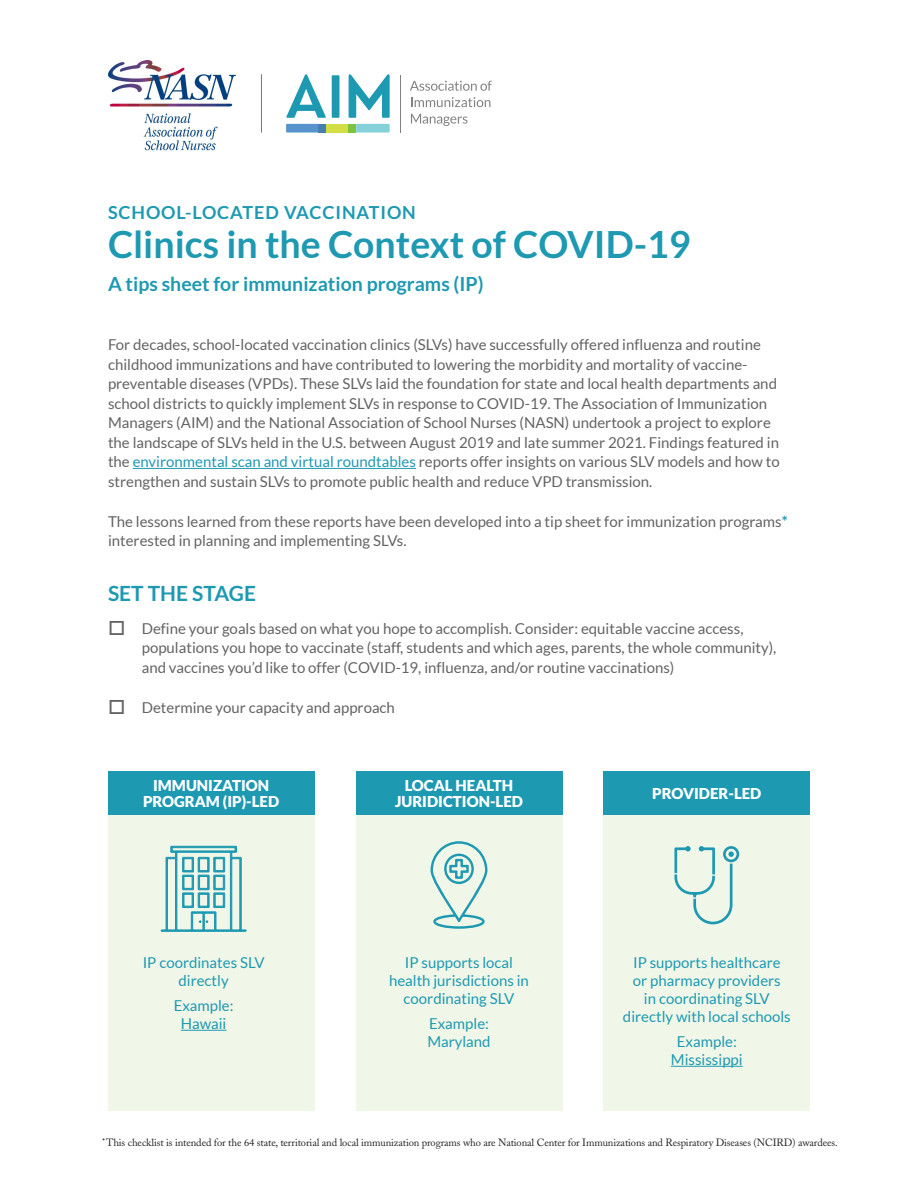
<style>
.page{position:relative;width:918px;height:1188px;background:#fff}
.page>*{position:absolute;margin:0;border:0;box-sizing:border-box;transform-origin:0 0}
.t1{font:700 37.5px "Lato";color:#1e99b2}
.t2{font:700 21px "Lato";color:#1e99b2}
.t3{font:700 19.5px "Lato";color:#1e99b2}
.t4{font:700 18px "Lato";letter-spacing:.05em;color:#1e99b2}
.t5{font:15px/19.5px "Lato";color:#636366}
.t6{font:15px/18px "Lato";color:#1e99b2;text-align:center}
.t7{font:900 15px/16.5px "Lato";color:#fff;text-align:center}
.t8{font:10.5px "Adobe Caslon";letter-spacing:-.01em;color:#231f20}
.s1{color:#1e99b2}
.s2{font-weight:700;color:#1e99b2}
</style>
<div class="page">
<div style="left:108px;top:814px;width:206px;height:297px;background:#f0f7e8"></div>
<div style="left:356px;top:814px;width:206px;height:297px;background:#f0f7e8"></div>
<div style="left:604px;top:814px;width:206px;height:297px;background:#f0f7e8"></div>
<hr style="left:133px;top:468px;width:283px;height:1px;background:#1e99b2">
<hr style="left:181px;top:1030px;width:45px;height:1px;background:#1e99b2">
<hr style="left:671px;top:1066px;width:72px;height:1px;background:#1e99b2">
<svg style="left:160px;top:846px;width:87px;height:86px"></svg>
<svg style="left:430px;top:841px;width:58px;height:88px"></svg>
<svg style="left:674px;top:846px;width:65px;height:78px"></svg>
<div style="left:604px;top:771px;width:206px;height:43px;background:#1e99b2"></div>
<div style="left:356px;top:771px;width:206px;height:43px;background:#1e99b2"></div>
<div style="left:108px;top:771px;width:206px;height:43px;background:#1e99b2"></div>
<svg style="left:286px;top:74px;width:40px;height:44px"></svg>
<div style="left:332px;top:75px;width:7px;height:43px;background:#1e99b2"></div>
<svg style="left:349px;top:74px;width:41px;height:44px"></svg>
<svg style="left:410px;top:81px;width:82px;height:10px"></svg>
<svg style="left:411px;top:97px;width:79px;height:10px"></svg>
<svg style="left:411px;top:114px;width:57px;height:12px"></svg>
<div style="left:326px;top:124px;width:23px;height:9px;background:#d2de43"></div>
<div style="left:349px;top:124px;width:7px;height:9px;background:#7fc241"></div>
<div style="left:318px;top:124px;width:8px;height:9px;background:#4a7eac"></div>
<hr style="left:400px;top:75px;width:1px;height:58px;background:#808285">
<svg style="left:286px;top:124px;width:32px;height:9px"></svg>
<svg style="left:356px;top:124px;width:34px;height:9px"></svg>
<img style="left:108px;top:61px;width:127px;height:90px">
<hr style="left:261px;top:74px;width:1px;height:59px;background:#1e99b2">
<p class="t4" style="left:108px;top:202px;width:309px">SCHOOL-LOCATED VACCINATION</p>
<p class="t1" style="left:108px;top:223px;width:584px">Clinics in the Context of COVID-19</p>
<p class="t3" style="left:108px;top:272px;width:377px">A tips sheet for immunization programs (IP)</p>
<p class="t5" style="left:108px;top:335px;width:673px">For decades, school-located vaccination clinics (SLVs) have successfully offered influenza and routine childhood immunizations and have contributed to lowering the morbidity and mortality of vaccine&shy;preventable diseases (VPDs). These SLVs laid the foundation for state and local health departments and school districts to quickly implement SLVs in response to COVID-19. The Association of Immunization Managers (AIM) and the National Association of School Nurses (NASN) undertook a project to explore the landscape of SLVs held in the U.S. between August 2019 and late summer 2021. Findings featured in the <span class="s1">environmental scan and virtual roundtables</span> reports offer insights on various SLV models and how to strengthen and sustain SLVs to promote public health and reduce VPD transmission.</p>
<p class="t5" style="left:108px;top:511px;width:681px">The lessons learned from these reports have been developed into a tip sheet for immunization programs<span class="s2">* </span>interested in planning and implementing SLVs.</p>
<p class="t2" style="left:108px;top:581px;width:150px">SET THE STAGE</p>
<p class="t5" style="left:142px;top:619px;width:636px">Define your goals based on what you hope to accomplish. Consider: equitable vaccine access, populations you hope to vaccinate (staff, students and which ages, parents, the whole community), and vaccines you’d like to offer (COVID-19, influenza, and/or routine vaccinations)</p>
<p class="t5" style="left:142px;top:697px;width:255px">Determine your capacity and approach</p>
<p class="t7" style="left:143px;top:776px;width:138px">IMMUNIZATION<br>PROGRAM (IP)-LED</p>
<p class="t6" style="left:143px;top:954px;width:123px">IP coordinates SLV directly</p>
<p class="t6" style="left:174px;top:997px;width:61px">Example:<br>Hawaii</p>
<p class="t7" style="left:395px;top:776px;width:129px">LOCAL HEALTH<br>JURIDICTION-LED</p>
<p class="t6" style="left:389px;top:954px;width:141px">IP supports local health jurisdictions in coordinating SLV</p>
<p class="t6" style="left:427px;top:1015px;width:65px;text-align:left">Example:<br>Maryland</p>
<p class="t7" style="left:652px;top:785px;width:111px">PROVIDER-LED</p>
<p class="t6" style="left:623px;top:954px;width:169px">IP supports healthcare<br>or pharmacy providers<br>in coordinating SLV directly with local schools</p>
<p class="t6" style="left:671px;top:1033px;width:73px">Example:<br>Mississippi</p>
<p class="t8" style="left:103px;top:1137px;width:737px"><sup>*</sup> This checklist is intended for the 64 state, territorial and local immunization programs who are National Center for Immunizations and Respiratory Diseases (NCIRD) awardees.</p>
</div>
